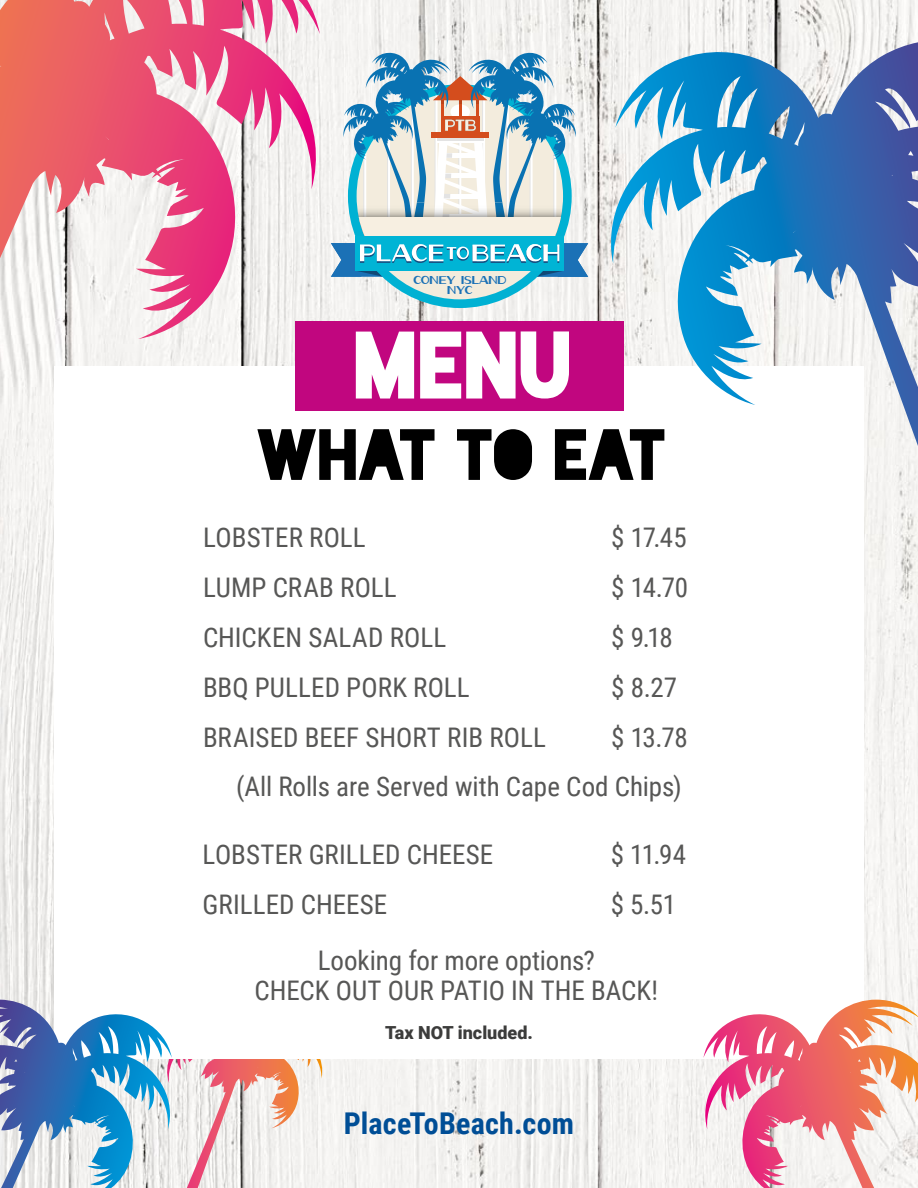
<style>
.page{position:relative;width:918px;height:1188px;background:#fff}
.page>*{position:absolute;margin:0;border:0;box-sizing:border-box;transform-origin:0 0}
.t1{font:90px "Blackout Midnight";color:#fff}
.t2{font:68.25px "Blackout Midnight";letter-spacing:-.015em;color:#000}
.t3{font:700 30px "Roboto Condensed";letter-spacing:.005em;color:#004e96}
.t4{font:27px/49.8px "Roboto Condensed";color:#575756;text-align:right}
.t5{font:900 18px "Roboto";color:#3c3c3b}
.t6{font:11.7px/10.6px "Oil Can";letter-spacing:-.015em;color:#1b71b6;text-align:center}
</style>
<div class="page">
<img style="left:0;top:0;width:918px;height:1188px">
<svg style="left:163px;top:1058px;width:126px;height:130px"></svg>
<div style="left:54px;top:366px;width:809px;height:692px;background:#fff"></div>
<svg style="left:352px;top:89px;width:215px;height:215px;background:#b4dcda"></svg>
<svg style="left:331px;top:50px;width:257px;height:227px"></svg>
<div style="left:295px;top:321px;width:328px;height:90px;background:#c1067f"></div>
<svg style="left:0;top:1007px;width:137px;height:181px"></svg>
<svg style="left:699px;top:1008px;width:175px;height:180px"></svg>
<svg style="left:602px;top:38px;width:316px;height:408px"></svg>
<svg style="left:0;top:0;width:320px;height:339px"></svg>
<p class="t6" style="left:413px;top:274px;width:95px">CONEY ISLAND<br>NYC</p>
<h1 class="t1" style="left:356px;top:324px;width:221px">MENU</h1>
<h2 class="t2" style="left:257px;top:424px;width:412px">WHAT TO EAT</h2>
<p class="t4" style="left:203px;top:512px;width:164px">LOBSTER ROLL</p>
<p class="t4" style="left:611px;top:512px;width:77px">$ 17.45</p>
<p class="t4" style="left:203px;top:562px;width:195px">LUMP CRAB ROLL</p>
<p class="t4" style="left:611px;top:562px;width:78px">$ 14.70</p>
<p class="t4" style="left:203px;top:611px;width:245px">CHICKEN SALAD ROLL</p>
<p class="t4" style="left:611px;top:611px;width:63px">$ 9.18</p>
<p class="t4" style="left:203px;top:661px;width:268px">BBQ PULLED PORK ROLL</p>
<p class="t4" style="left:611px;top:661px;width:67px">$ 8.27</p>
<p class="t4" style="left:203px;top:711px;width:344px">BRAISED BEEF SHORT RIB ROLL</p>
<p class="t4" style="left:236px;top:711px;width:453px">$ 13.78<br>(All Rolls are Served with Cape Cod Chips)</p>
<p class="t4" style="left:203px;top:829px;width:292px">LOBSTER GRILLED CHEESE</p>
<p class="t4" style="left:611px;top:829px;width:77px">$ 11.94</p>
<p class="t4" style="left:203px;top:879px;width:186px">GRILLED CHEESE</p>
<p class="t4" style="left:611px;top:879px;width:67px">$ 5.51</p>
<p class="t4" style="left:255px;top:944px;width:405px;line-height:30px;text-align:center">Looking for more options?<br>CHECK OUT OUR PATIO IN THE BACK!</p>
<p class="t5" style="left:385px;top:1020px;width:149px">Tax NOT included.</p>
<p class="t3" style="left:344px;top:1102px;width:232px">PlaceToBeach.com</p>
</div>
